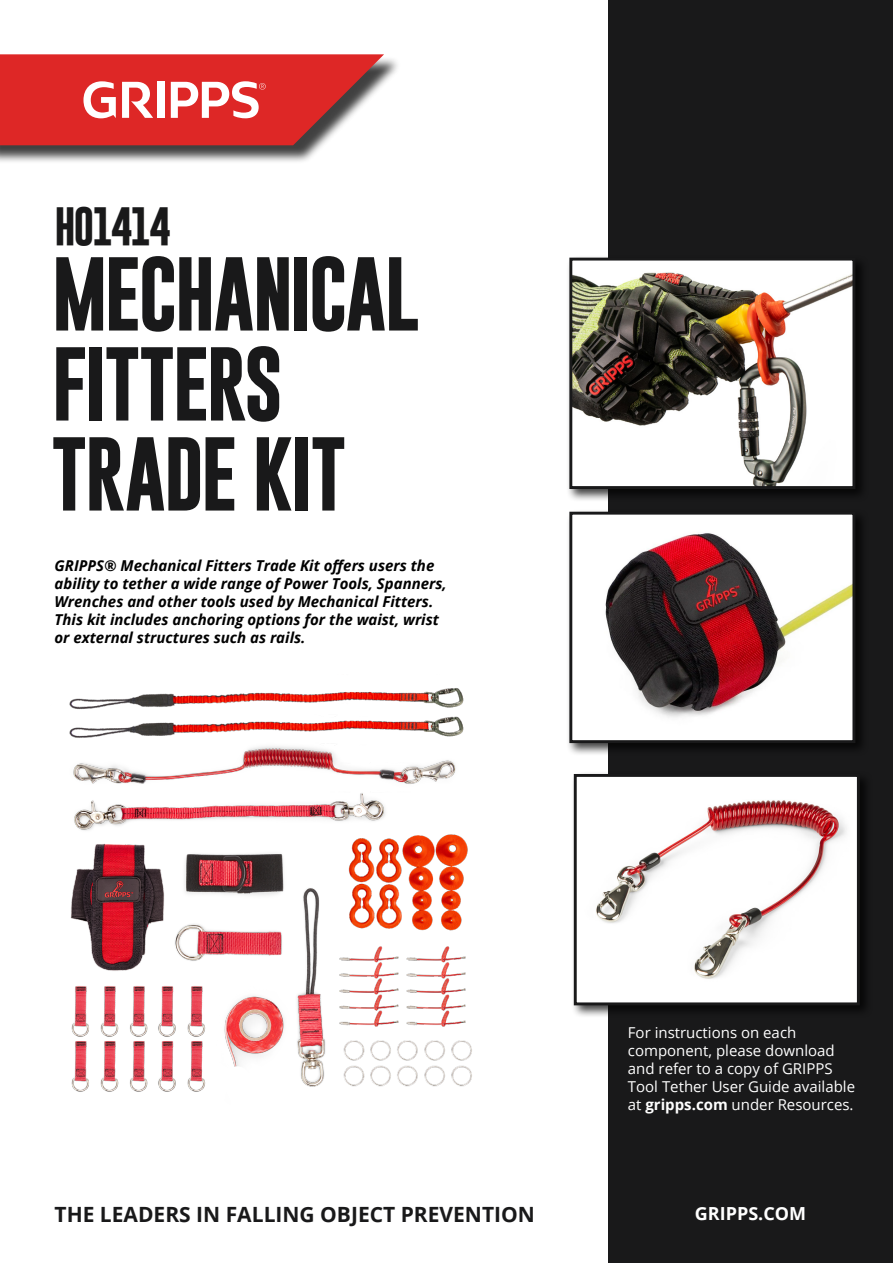
<style>
.page{position:relative;width:893px;height:1263px;background:#fff}
.page>*{position:absolute;margin:0;border:0;box-sizing:border-box;transform-origin:0 0}
.t1{font:700 75px/90px "Gobold";letter-spacing:-.03em;color:#19191a}
.t2{font:700 39px "Gobold";letter-spacing:-.06em;color:#19191a}
.t3{font:700 21px "Open Sans";color:#19191a}
.t4{font:700 18px "Open Sans";color:#fff}
.t5{font:italic 700 15px/18px "Open Sans";color:#000}
.t6{font:15px/18px "Open Sans";color:#fff}
.s1{font-weight:700}
</style>
<div class="page">
<div style="left:608px;top:0;width:285px;height:1263px;background:#19191a"></div>
<img style="left:69px;top:688px;width:403px;height:404px">
<div style="left:571px;top:771px;width:302px;height:248px;background:#000;opacity:.75"></div>
<img style="left:578px;top:778px;width:278px;height:223px">
<div style="left:574px;top:774px;width:286px;height:231px;border:3px solid #19191a"></div>
<div style="left:566px;top:255px;width:302px;height:247px;background:#000;opacity:.75"></div>
<img style="left:573px;top:262px;width:278px;height:223px">
<div style="left:569px;top:258px;width:286px;height:231px;border:3px solid #19191a"></div>
<div style="left:566px;top:509px;width:302px;height:247px;background:#000;opacity:.75"></div>
<img style="left:573px;top:516px;width:278px;height:223px">
<div style="left:569px;top:512px;width:286px;height:231px;border:3px solid #19191a"></div>
<div style="left:0;top:56px;width:401px;height:108px;background:#000;opacity:.75"></div>
<svg style="left:0;top:54px;width:384px;height:91px;background:#dc4a49"></svg>
<h2 class="t2" style="left:55px;top:200px;width:118px">H01414</h2>
<h1 class="t1" style="left:52px;top:249px;width:369px">MECHANICAL<br>FITTERS<br>TRADE KIT</h1>
<p class="t5" style="left:55px;top:556px;width:394px">GRIPPS® Mechanical Fitters Trade Kit offers users the ability to tether a wide range of Power Tools, Spanners, Wrenches and other tools used by Mechanical Fitters.<br>This kit includes anchoring options for the waist, wrist or external structures such as rails.</p>
<p class="t6" style="left:628px;top:1024px;width:229px">For instructions on each component, please download and refer to a copy of GRIPPS<br>Tool Tether User Guide available at <span class="s1">gripps.com</span> under Resources.</p>
<h3 class="t3" style="left:55px;top:1200px;width:482px">THE LEADERS IN FALLING OBJECT PREVENTION</h3>
<p class="t4" style="left:695px;top:1201px;width:113px">GRIPPS.COM</p>
</div>
